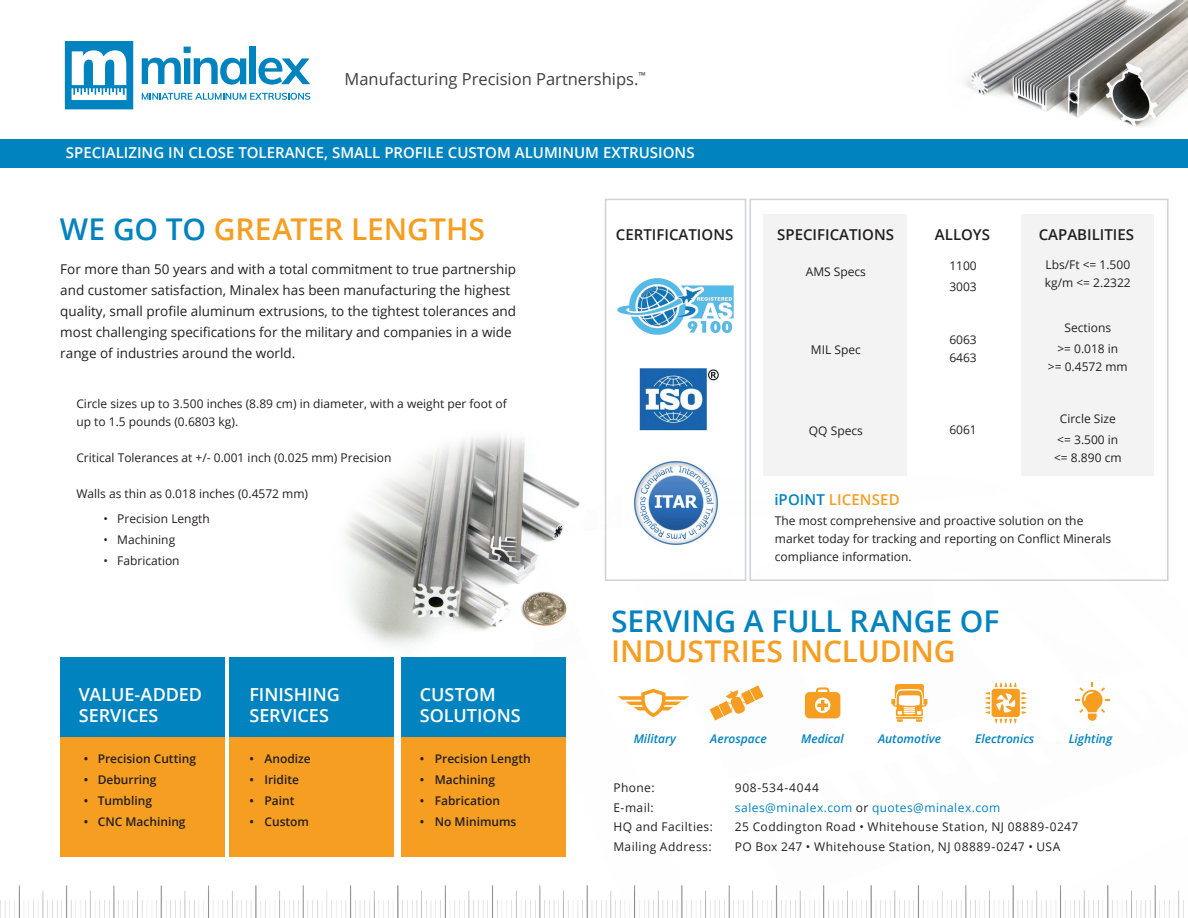
<style>
.page{position:relative;width:1188px;height:918px;background:#fff}
.page>*{position:absolute;margin:0;border:0;box-sizing:border-box;transform-origin:0 0}
.t1{font:600 30px "Open Sans";letter-spacing:-.005em;color:#f59e22}
.t2{font:600 30px "Open Sans";letter-spacing:-.005em;color:#0083bf}
.t3{font:600 18px/21px "Open Sans";color:#fff}
.t4{font:16.5px "Open Sans";color:#3e3e3f}
.t5{font:600 15px "Open Sans";color:#fff}
.t6{font:600 15px "Open Sans";color:#231f20}
.t7{font:600 15px "Open Sans";letter-spacing:.01em;color:#f59e22}
.t8{font:13.5px/21px "Open Sans";color:#231f20}
.t9{font:12px/18px "Open Sans";color:#231f20}
.t10{font:600 12px "Open Sans";color:#231f20}
.t11{font:12px "Open Sans";letter-spacing:.035em;color:#231f20}
.t12{font:italic 600 12px "Open Sans";color:#0083bf}
.t13{font:12px "Open Sans";letter-spacing:.035em;color:#0083bf}
.t14{font:12px "Open Sans";letter-spacing:.06em;color:#231f20}
.s1{color:#0083bf}
.s2{color:#231f20}
</style>
<div class="page">
<img style="left:345px;top:435px;width:260px;height:212px">
<img style="left:964px;top:0;width:224px;height:127px">
<div style="left:750px;top:199px;width:419px;height:382px;border:2px solid #d1d2d4"></div>
<div style="left:605px;top:199px;width:141px;height:382px;border:2px solid #d1d2d4"></div>
<img style="left:0;top:886px;width:1184px;height:32px">
<div style="left:764px;top:214px;width:143px;height:262px;background:#f3f3f4"></div>
<div style="left:1021px;top:214px;width:132px;height:262px;background:#f3f3f4"></div>
<div style="left:60px;top:657px;width:165px;height:81px;background:#0083bf"></div>
<div style="left:229px;top:657px;width:165px;height:81px;background:#0083bf"></div>
<div style="left:401px;top:657px;width:165px;height:81px;background:#0083bf"></div>
<div style="left:0;top:139px;width:1188px;height:28px;background:#0083bf"></div>
<svg style="left:142px;top:47px;width:104px;height:38px"></svg>
<div style="left:250px;top:47px;width:6px;height:37px;background:#0083bf"></div>
<svg style="left:258px;top:58px;width:52px;height:27px"></svg>
<svg style="left:65px;top:41px;width:68px;height:68px"></svg>
<svg style="left:142px;top:93px;width:168px;height:7px"></svg>
<img style="left:618px;top:278px;width:115px;height:56px">
<img style="left:634px;top:461px;width:84px;height:84px">
<img style="left:639px;top:368px;width:80px;height:62px">
<svg style="left:618px;top:689px;width:71px;height:28px"></svg>
<div style="left:60px;top:737px;width:165px;height:119px;background:#f59e22"></div>
<div style="left:229px;top:737px;width:165px;height:119px;background:#f59e22"></div>
<div style="left:401px;top:737px;width:165px;height:120px;background:#f59e22"></div>
<svg style="left:710px;top:685px;width:54px;height:35px"></svg>
<svg style="left:805px;top:687px;width:35px;height:31px"></svg>
<svg style="left:891px;top:684px;width:36px;height:38px"></svg>
<svg style="left:986px;top:683px;width:40px;height:40px"></svg>
<svg style="left:1075px;top:683px;width:34px;height:38px"></svg>
<h3 class="t4" style="left:345px;top:67px;width:303px">Manufacturing Precision Partnerships.<sup>™</sup></h3>
<p class="t5" style="left:66px;top:143px;width:630px">SPECIALIZING IN CLOSE TOLERANCE, SMALL PROFILE CUSTOM ALUMINUM EXTRUSIONS</p>
<h1 class="t1" style="left:60px;top:209px;width:427px"><span class="s1">WE GO TO</span> GREATER LENGTHS</h1>
<p class="t6" style="left:616px;top:225px;width:119px">CERTIFICATIONS</p>
<p class="t6" style="left:777px;top:225px;width:118px">SPECIFICATIONS</p>
<p class="t6" style="left:935px;top:225px;width:57px">ALLOYS</p>
<p class="t6" style="left:1039px;top:225px;width:97px">CAPABILITIES</p>
<p class="t8" style="left:60px;top:258px;width:457px">For more than 50 years and with a total commitment to true partnership and customer satisfaction, Minalex has been manufacturing the highest quality, small profile aluminum extrusions, to the tightest tolerances and most challenging specifications for the military and companies in a wide range of industries around the world.</p>
<p class="t9" style="left:806px;top:263px;width:62px">AMS Specs</p>
<p class="t9" style="left:811px;top:341px;width:51px">MIL Spec</p>
<p class="t9" style="left:949px;top:255px;width:29px;line-height:21px">1100<br>3003</p>
<p class="t9" style="left:949px;top:330px;width:29px">6063<br>6463</p>
<p class="t9" style="left:1045px;top:255px;width:87px">Lbs/Ft &lt;= 1.500 kg/m &lt;= 2.2322</p>
<p class="t9" style="left:1057px;top:317px;width:63px;line-height:21px;text-align:center">Sections &gt;= 0.018 in</p>
<p class="t9" style="left:1048px;top:357px;width:81px">&gt;= 0.4572 mm</p>
<p class="t9" style="left:76px;top:394px;width:432px">Circle sizes up to 3.500 inches (8.89 cm) in diameter, with a weight per foot of up to 1.5 pounds (0.6803 kg).</p>
<p class="t9" style="left:76px;top:448px;width:317px">Critical Tolerances at +/- 0.001 inch (0.025 mm) Precision</p>
<p class="t9" style="left:76px;top:484px;width:233px">Walls as thin as 0.018 inches (0.4572 mm)</p>
<p class="t9" style="left:103px;top:510px;width:108px">• Precision Length</p>
<p class="t9" style="left:103px;top:531px;width:73px">• Machining</p>
<p class="t9" style="left:103px;top:552px;width:78px">• Fabrication</p>
<h2 class="t3" style="left:79px;top:683px;width:125px">VALUE-ADDED<br>SERVICES</h2>
<h2 class="t3" style="left:249px;top:683px;width:92px">FINISHING<br>SERVICES</h2>
<h2 class="t3" style="left:420px;top:683px;width:103px">CUSTOM<br>SOLUTIONS</h2>
<p class="t10" style="left:84px;top:750px;width:114px">• Precision Cutting</p>
<p class="t10" style="left:84px;top:771px;width:74px">• Deburring</p>
<p class="t10" style="left:84px;top:792px;width:70px">• Tumbling</p>
<p class="t10" style="left:84px;top:813px;width:103px">• CNC Machining</p>
<p class="t10" style="left:249px;top:750px;width:63px">• Anodize</p>
<p class="t10" style="left:249px;top:771px;width:51px">• Iridite</p>
<p class="t10" style="left:249px;top:792px;width:47px">• Paint</p>
<p class="t10" style="left:249px;top:813px;width:61px">• Custom</p>
<p class="t10" style="left:420px;top:750px;width:113px">• Precision Length</p>
<p class="t10" style="left:420px;top:771px;width:77px">• Machining</p>
<p class="t10" style="left:420px;top:792px;width:82px">• Fabrication</p>
<p class="t10" style="left:420px;top:813px;width:98px">• No Minimums</p>
<p class="t9" style="left:809px;top:422px;width:55px">QQ Specs</p>
<p class="t7" style="left:774px;top:489px;width:127px"><span class="s1">iPOINT</span> LICENSED</p>
<p class="t9" style="left:949px;top:420px;width:29px">6061</p>
<p class="t9" style="left:1057px;top:408px;width:63px;line-height:21px">Circle Size &lt;= 3.500 in</p>
<p class="t9" style="left:1054px;top:449px;width:69px">&lt;= 8.890 cm</p>
<p class="t9" style="left:775px;top:512px;width:338px">The most comprehensive and proactive solution on the market today for tracking and reporting on Conflict Minerals compliance information.</p>
<h1 class="t2" style="left:611px;top:601px;width:390px">SERVING A FULL RANGE OF</h1>
<h1 class="t1" style="left:611px;top:631px;width:346px">INDUSTRIES INCLUDING</h1>
<p class="t12" style="left:634px;top:730px;width:44px">Military</p>
<p class="t12" style="left:710px;top:730px;width:58px">Aerospace</p>
<p class="t12" style="left:801px;top:730px;width:44px">Medical</p>
<p class="t12" style="left:878px;top:730px;width:64px">Automotive</p>
<p class="t12" style="left:975px;top:730px;width:61px">Electronics</p>
<p class="t12" style="left:1069px;top:730px;width:45px">Lighting</p>
<p class="t9" style="left:613px;top:779px;width:43px">Phone:</p>
<p class="t14" style="left:735px;top:780px;width:86px">908-534-4044</p>
<p class="t9" style="left:613px;top:798px;width:42px">E-mail:</p>
<p class="t13" style="left:735px;top:799px;width:267px">sales@minalex.com <span class="s2">or</span> quotes@minalex.com</p>
<p class="t11" style="left:613px;top:819px;width:101px">HQ and Facilties:</p>
<p class="t11" style="left:735px;top:819px;width:345px">25 Coddington Road • Whitehouse Station, NJ 08889-0247</p>
<p class="t11" style="left:613px;top:838px;width:100px">Mailing Address:</p>
<p class="t11" style="left:735px;top:838px;width:327px">PO Box 247 • Whitehouse Station, NJ 08889-0247 • USA</p>
</div>
